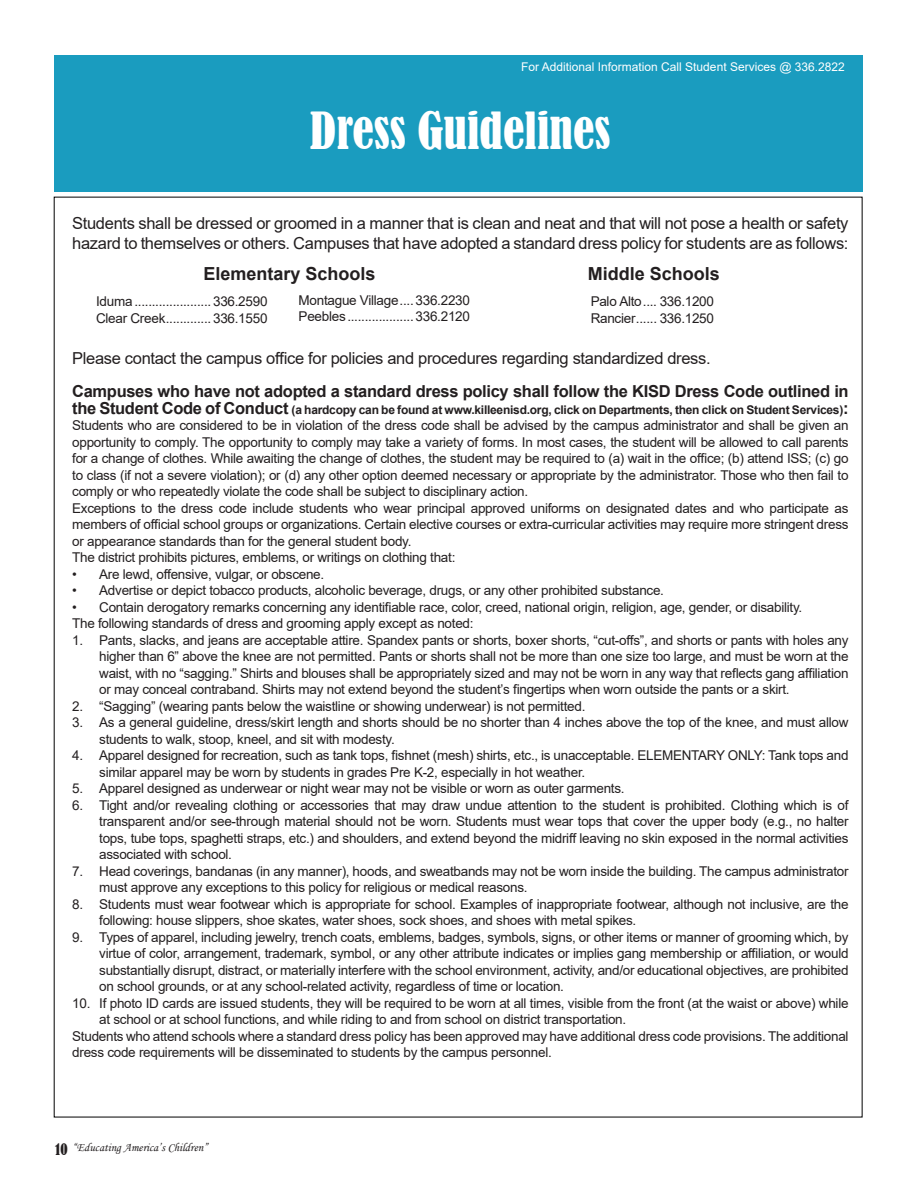
<style>
.page{position:relative;width:918px;height:1188px;background:#fff}
.page>*{position:absolute;margin:0;border:0;box-sizing:border-box;transform-origin:0 0}
.t1{font:condensed 48px "Bernard";color:#fff}
.t2{font:700 18px "Arial";color:#231f20}
.t3{font:16.5px/19.8px "Arial";letter-spacing:-.02em;color:#231f20}
.t4{font:700 16.5px "Arial";letter-spacing:-.02em;color:#231f20}
.t5{font:13.5px/16.5px "Arial";letter-spacing:-.02em;color:#231f20}
.t6{font:700 12px "Arial";letter-spacing:-.02em;color:#231f20}
.t7{font:12px "Arial";color:#fff}
.t8{font:12px "Monotype Corsiva";color:#231f20}
.s1{font-size:16.5px}
.s2{font-family:"Bernard";font-stretch:condensed;font-size:14.7px}
</style>
<div class="page">
<div style="left:54px;top:55px;width:809px;height:136px;background:#1a9cbf"></div>
<p class="t7" style="left:521px;top:59px;width:325px">For Additional Information Call Student Services @ 336.2822</p>
<p class="t1" style="left:310px;top:102px;width:302px">Dress Guidelines</p>
<p class="t3" style="left:72px;top:213px;width:778px">Students shall be dressed or groomed in a manner that is clean and neat and that will not pose a health or safety hazard to themselves or others. Campuses that have adopted a standard dress policy for students are as follows:</p>
<p class="t2" style="left:203px;top:261px;width:174px">Elementary Schools</p>
<p class="t2" style="left:588px;top:261px;width:134px">Middle Schools</p>
<p class="t5" style="left:96px;top:293px;width:173px">Iduma ......................336.2590</p>
<p class="t5" style="left:96px;top:309px;width:173px">Clear Creek............. 336.1550</p>
<p class="t5" style="left:299px;top:292px;width:173px">Montague Village.... 336.2230</p>
<p class="t5" style="left:299px;top:308px;width:173px">Peebles...................336.2120</p>
<p class="t5" style="left:591px;top:293px;width:125px">Palo Alto.... 336.1200</p>
<p class="t5" style="left:591px;top:309px;width:125px">Rancier...... 336.1250</p>
<p class="t3" style="left:72px;top:349px;width:640px">Please contact the campus office for policies and procedures regarding standardized dress.</p>
<p class="t4" style="left:72px;top:380px;width:778px">Campuses who have not adopted a standard dress policy shall follow the KISD Dress Code outlined in</p>
<p class="t6" style="left:72px;top:401px;width:778px"><span class="s1">the Student Code of Conduct</span> (a hardcopy can be found at www.killeenisd.org, click on Departments, then click on Student Services)<span class="s1">:</span></p>
<p class="t5" style="left:72px;top:417px;width:778px;text-align:justify">Students who are considered to be in violation of the dress code shall be advised by the campus administrator and shall be given an opportunity to comply. The opportunity to comply may take a variety of forms. In most cases, the student will be allowed to call parents for a change of clothes. While awaiting the change of clothes, the student may be required to (a) wait in the office; (b) attend ISS; (c) go to class (if not a severe violation); or (d) any other option deemed necessary or appropriate by the administrator. Those who then fail to comply or who repeatedly violate the code shall be subject to disciplinary action.</p>
<p class="t5" style="left:72px;top:500px;width:778px;text-align:justify">Exceptions to the dress code include students who wear principal approved uniforms on designated dates and who participate as members of official school groups or organizations. Certain elective courses or extra-curricular activities may require more stringent dress or appearance standards than for the general student body.</p>
<p class="t5" style="left:72px;top:549px;width:385px">The district prohibits pictures, emblems, or writings on clothing that:</p>
<p class="t5" style="left:72px;top:566px;width:254px">• Are lewd, offensive, vulgar, or obscene.</p>
<p class="t5" style="left:72px;top:582px;width:593px">• Advertise or depict tobacco products, alcoholic beverage, drugs, or any other prohibited substance.</p>
<p class="t5" style="left:72px;top:599px;width:732px">• Contain derogatory remarks concerning any identifiable race, color, creed, national origin, religion, age, gender, or disability.</p>
<p class="t5" style="left:72px;top:615px;width:403px">The following standards of dress and grooming apply except as noted:</p>
<p class="t5" style="left:99px;top:632px;width:751px;text-align:justify;text-indent:-27px">1. Pants, slacks, and jeans are acceptable attire. Spandex pants or shorts, boxer shorts, “cut-offs”, and shorts or pants with holes any higher than 6” above the knee are not permitted. Pants or shorts shall not be more than one size too large, and must be worn at the waist, with no “sagging.” Shirts and blouses shall be appropriately sized and may not be worn in any way that reflects gang affiliation or may conceal contraband. Shirts may not extend beyond the student’s fingertips when worn outside the pants or a skirt.</p>
<p class="t5" style="left:72px;top:698px;width:515px">2. “Sagging” (wearing pants below the waistline or showing underwear) is not permitted.</p>
<p class="t5" style="left:99px;top:714px;width:751px;text-indent:-27px">3. As a general guideline, dress/skirt length and shorts should be no shorter than 4 inches above the top of the knee, and must allow students to walk, stoop, kneel, and sit with modesty.</p>
<p class="t5" style="left:99px;top:747px;width:751px;text-indent:-27px">4. Apparel designed for recreation, such as tank tops, fishnet (mesh) shirts, etc., is unacceptable. ELEMENTARY ONLY: Tank tops and similar apparel may be worn by students in grades Pre K-2, especially in hot weather.</p>
<p class="t5" style="left:72px;top:780px;width:554px">5. Apparel designed as underwear or night wear may not be visible or worn as outer garments.</p>
<p class="t5" style="left:99px;top:797px;width:751px;text-align:justify;text-indent:-27px">6. Tight and/or revealing clothing or accessories that may draw undue attention to the student is prohibited. Clothing which is of transparent and/or see-through material should not be worn. Students must wear tops that cover the upper body (e.g., no halter tops, tube tops, spaghetti straps, etc.) and shoulders, and extend beyond the midriff leaving no skin exposed in the normal activities associated with school.</p>
<p class="t5" style="left:99px;top:863px;width:751px;text-indent:-27px">7. Head coverings, bandanas (in any manner), hoods, and sweatbands may not be worn inside the building. The campus administrator must approve any exceptions to this policy for religious or medical reasons.</p>
<p class="t5" style="left:99px;top:896px;width:751px;text-indent:-27px">8. Students must wear footwear which is appropriate for school. Examples of inappropriate footwear, although not inclusive, are the following: house slippers, shoe skates, water shoes, sock shoes, and shoes with metal spikes.</p>
<p class="t5" style="left:99px;top:929px;width:751px;text-align:justify;text-indent:-27px">9. Types of apparel, including jewelry, trench coats, emblems, badges, symbols, signs, or other items or manner of grooming which, by virtue of color, arrangement, trademark, symbol, or any other attribute indicates or implies gang membership or affiliation, or would substantially disrupt, distract, or materially interfere with the school environment, activity, and/or educational objectives, are prohibited on school grounds, or at any school-related activity, regardless of time or location.</p>
<p class="t5" style="left:99px;top:995px;width:751px;text-indent:-27px">10. If photo ID cards are issued students, they will be required to be worn at all times, visible from the front (at the waist or above) while at school or at school functions, and while riding to and from school on district transportation.</p>
<p class="t5" style="left:72px;top:1028px;width:778px">Students who attend schools where a standard dress policy has been approved may have additional dress code provisions. The additional dress code requirements will be disseminated to students by the campus personnel.</p>
<p class="t8" style="left:55px;top:1140px;width:154px"><span class="s2">10</span> “Educating America’s Children”</p>
</div>
